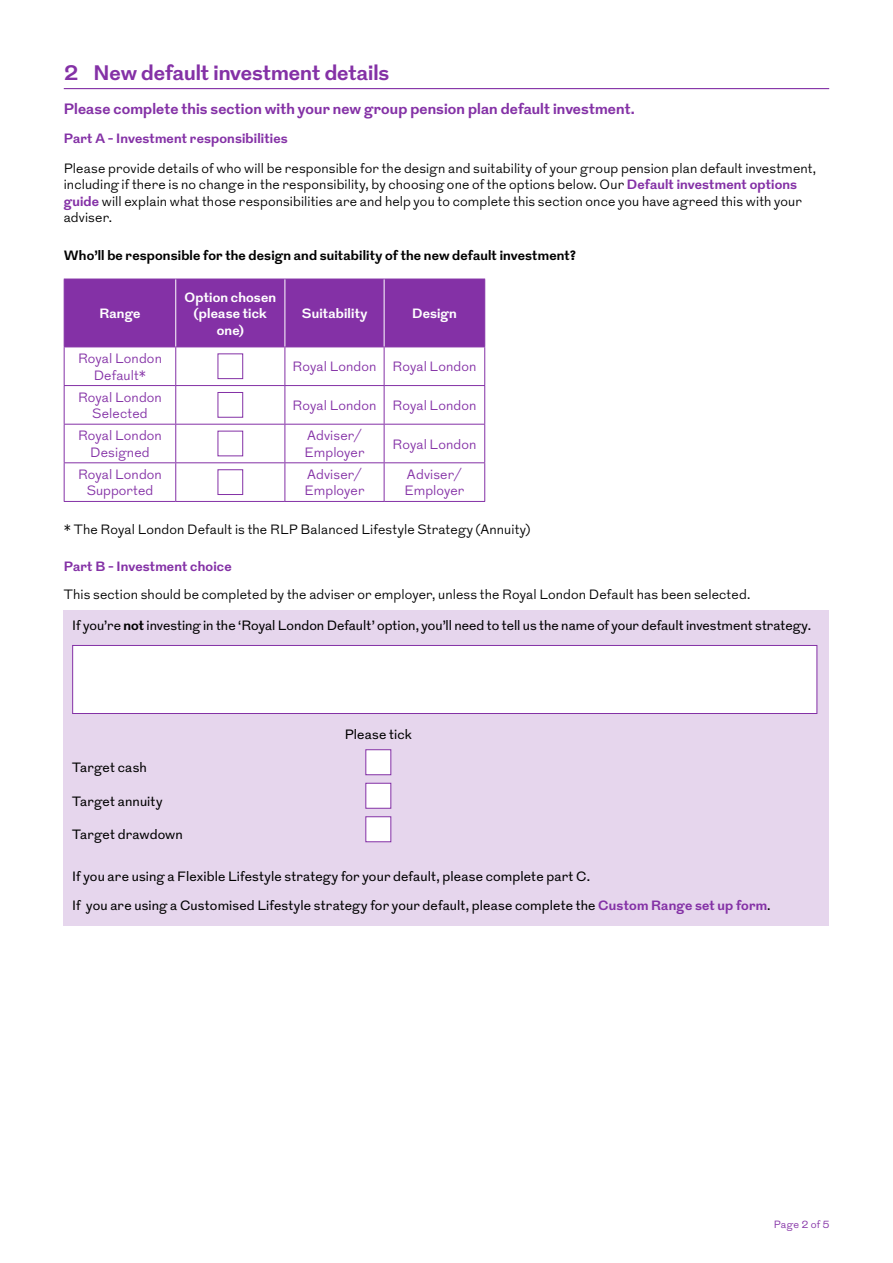
<style>
.page{position:relative;width:893px;height:1263px;background:#fff}
.page>*{position:absolute;margin:0;border:0;box-sizing:border-box;transform-origin:0 0}
.t1{font:700 21px "Grot";color:#8431a6}
.t2{font:700 15px "Grot";letter-spacing:.01em;color:#8431a6}
.t3{font:300 13.5px/16.5px "Grot";letter-spacing:.01em;color:#000}
.t4{font:13.5px/29.2px "Grot";letter-spacing:.01em;color:#000}
.t5{font:300 13.5px/16.5px "Grot";letter-spacing:.01em;color:#8431a6;text-align:center}
.t6{font:700 13.5px "Grot";letter-spacing:.01em;color:#000}
.t7{font:700 13.5px "Grot";letter-spacing:.01em;color:#8431a6}
.t8{font:700 13.5px/16.5px "Grot";letter-spacing:.01em;color:#fff;text-align:center}
.t9{font:300 10.5px "Grot";letter-spacing:.025em;color:#8431a6}
.s1{font-weight:700;color:#8431a6}
.s2{font-weight:700}
</style>
<div class="page">
<hr style="left:64px;top:88px;width:765px;height:1px;background:#8431a6">
<div style="left:65px;top:280px;width:419px;height:67px;background:#8431a6"></div>
<hr style="left:64px;top:279px;width:112px;height:1px;background:#8431a6">
<hr style="left:64px;top:279px;width:1px;height:68px;background:#8431a6">
<hr style="left:176px;top:279px;width:109px;height:1px;background:#8431a6">
<hr style="left:285px;top:279px;width:99px;height:1px;background:#8431a6">
<hr style="left:384px;top:279px;width:101px;height:1px;background:#8431a6">
<hr style="left:484px;top:279px;width:1px;height:68px;background:#8431a6">
<hr style="left:64px;top:347px;width:112px;height:1px;background:#8431a6">
<hr style="left:64px;top:347px;width:1px;height:38px;background:#8431a6">
<hr style="left:176px;top:347px;width:109px;height:1px;background:#8431a6">
<hr style="left:175px;top:347px;width:1px;height:38px;background:#8431a6">
<hr style="left:285px;top:347px;width:99px;height:1px;background:#8431a6">
<hr style="left:285px;top:347px;width:1px;height:38px;background:#8431a6">
<hr style="left:384px;top:347px;width:101px;height:1px;background:#8431a6">
<hr style="left:384px;top:347px;width:1px;height:38px;background:#8431a6">
<hr style="left:484px;top:347px;width:1px;height:38px;background:#8431a6">
<hr style="left:64px;top:385px;width:112px;height:1px;background:#8431a6">
<hr style="left:64px;top:386px;width:1px;height:38px;background:#8431a6">
<hr style="left:176px;top:385px;width:109px;height:1px;background:#8431a6">
<hr style="left:175px;top:386px;width:1px;height:38px;background:#8431a6">
<hr style="left:285px;top:385px;width:99px;height:1px;background:#8431a6">
<hr style="left:285px;top:386px;width:1px;height:38px;background:#8431a6">
<hr style="left:384px;top:385px;width:101px;height:1px;background:#8431a6">
<hr style="left:384px;top:386px;width:1px;height:38px;background:#8431a6">
<hr style="left:484px;top:386px;width:1px;height:38px;background:#8431a6">
<hr style="left:64px;top:424px;width:112px;height:1px;background:#8431a6">
<hr style="left:64px;top:425px;width:1px;height:37px;background:#8431a6">
<hr style="left:176px;top:424px;width:109px;height:1px;background:#8431a6">
<hr style="left:175px;top:425px;width:1px;height:37px;background:#8431a6">
<hr style="left:285px;top:424px;width:99px;height:1px;background:#8431a6">
<hr style="left:285px;top:425px;width:1px;height:37px;background:#8431a6">
<hr style="left:384px;top:424px;width:101px;height:1px;background:#8431a6">
<hr style="left:384px;top:425px;width:1px;height:37px;background:#8431a6">
<hr style="left:484px;top:425px;width:1px;height:37px;background:#8431a6">
<hr style="left:64px;top:462px;width:112px;height:1px;background:#8431a6">
<hr style="left:64px;top:463px;width:1px;height:38px;background:#8431a6">
<hr style="left:176px;top:462px;width:109px;height:1px;background:#8431a6">
<hr style="left:175px;top:463px;width:1px;height:38px;background:#8431a6">
<hr style="left:285px;top:462px;width:99px;height:1px;background:#8431a6">
<hr style="left:285px;top:463px;width:1px;height:38px;background:#8431a6">
<hr style="left:384px;top:462px;width:101px;height:1px;background:#8431a6">
<hr style="left:384px;top:463px;width:1px;height:38px;background:#8431a6">
<hr style="left:484px;top:463px;width:1px;height:38px;background:#8431a6">
<hr style="left:64px;top:501px;width:112px;height:1px;background:#8431a6">
<hr style="left:176px;top:501px;width:109px;height:1px;background:#8431a6">
<hr style="left:285px;top:501px;width:99px;height:1px;background:#8431a6">
<hr style="left:384px;top:501px;width:101px;height:1px;background:#8431a6">
<hr style="left:175px;top:279px;width:1px;height:68px;background:#fff">
<hr style="left:285px;top:279px;width:1px;height:68px;background:#fff">
<hr style="left:384px;top:279px;width:1px;height:68px;background:#fff">
<div style="left:218px;top:353px;width:25px;height:26px;border:1px solid #8431a6"></div>
<div style="left:218px;top:392px;width:25px;height:26px;border:1px solid #8431a6"></div>
<div style="left:218px;top:469px;width:25px;height:26px;border:1px solid #8431a6"></div>
<div style="left:64px;top:611px;width:765px;height:315px;background:#e6d6ed"></div>
<div style="left:72px;top:645px;width:745px;height:69px;background:#fff;border:1px solid #8431a6"></div>
<div style="left:365px;top:749px;width:26px;height:26px;background:#fff;border:1px solid #8431a6"></div>
<div style="left:365px;top:783px;width:26px;height:26px;background:#fff;border:1px solid #8431a6"></div>
<div style="left:365px;top:816px;width:26px;height:26px;background:#fff;border:1px solid #8431a6"></div>
<h1 class="t1" style="left:64px;top:58px;width:327px">2 New default investment details</h1>
<p class="t2" style="left:64px;top:98px;width:573px">Please complete this section with your new group pension plan default investment.</p>
<p class="t7" style="left:64px;top:129px;width:225px">Part A - Investment responsibilities</p>
<p class="t3" style="left:64px;top:160px;width:754px">Please provide details of who will be responsible for the design and suitability of your group pension plan default investment, including if there is no change in the responsibility, by choosing one of the options below. Our <span class="s1">Default investment options guide</span> will explain what those responsibilities are and help you to complete this section once you have agreed this with your adviser.</p>
<p class="t6" style="left:64px;top:246px;width:514px">Who’ll be responsible for the design and suitability of the new default investment?</p>
<p class="t8" style="left:99px;top:306px;width:43px">Range</p>
<p class="t8" style="left:185px;top:289px;width:93px">Option chosen (please tick one)</p>
<p class="t8" style="left:302px;top:306px;width:67px">Suitability</p>
<p class="t8" style="left:412px;top:306px;width:46px">Design</p>
<p class="t5" style="left:78px;top:351px;width:85px">Royal London<br>Default*</p>
<p class="t5" style="left:293px;top:359px;width:185px">Royal London Royal London</p>
<p class="t5" style="left:78px;top:389px;width:85px">Royal London<br>Selected</p>
<p class="t5" style="left:293px;top:397px;width:185px">Royal London Royal London</p>
<p class="t5" style="left:78px;top:428px;width:85px">Royal London<br>Designed</p>
<p class="t5" style="left:304px;top:428px;width:62px;text-align:left">Adviser/<br>Employer</p>
<p class="t5" style="left:392px;top:436px;width:85px">Royal London</p>
<p class="t5" style="left:78px;top:466px;width:85px">Royal London<br>Supported</p>
<p class="t5" style="left:304px;top:466px;width:62px;text-align:left">Adviser/<br>Employer</p>
<p class="t5" style="left:404px;top:466px;width:62px;text-align:left">Adviser/<br>Employer</p>
<p class="t3" style="left:64px;top:521px;width:468px">* The Royal London Default is the RLP Balanced Lifestyle Strategy (Annuity)</p>
<p class="t7" style="left:64px;top:557px;width:169px">Part B - Investment choice</p>
<p class="t3" style="left:64px;top:587px;width:688px">This section should be completed by the adviser or employer, unless the Royal London Default has been selected.</p>
<p class="t4" style="left:72px;top:611px;width:740px">If you’re <span class="s2">not</span> investing in the ‘Royal London Default’ option, you’ll need to tell us the name of your default investment strategy.</p>
<p class="t4" style="left:345px;top:720px;width:69px">Please tick</p>
<p class="t4" style="left:72px;top:753px;width:76px">Target cash</p>
<p class="t4" style="left:72px;top:787px;width:92px">Target annuity</p>
<p class="t4" style="left:72px;top:820px;width:112px">Target drawdown</p>
<p class="t4" style="left:72px;top:862px;width:700px">If you are using a Flexible Lifestyle strategy for your default, please complete part C.<br>If you are using a Customised Lifestyle strategy for your default, please complete the <span class="s1">Custom Range set up form</span>.</p>
<p class="t9" style="left:774px;top:1218px;width:57px">Page 2 of 5</p>
</div>
